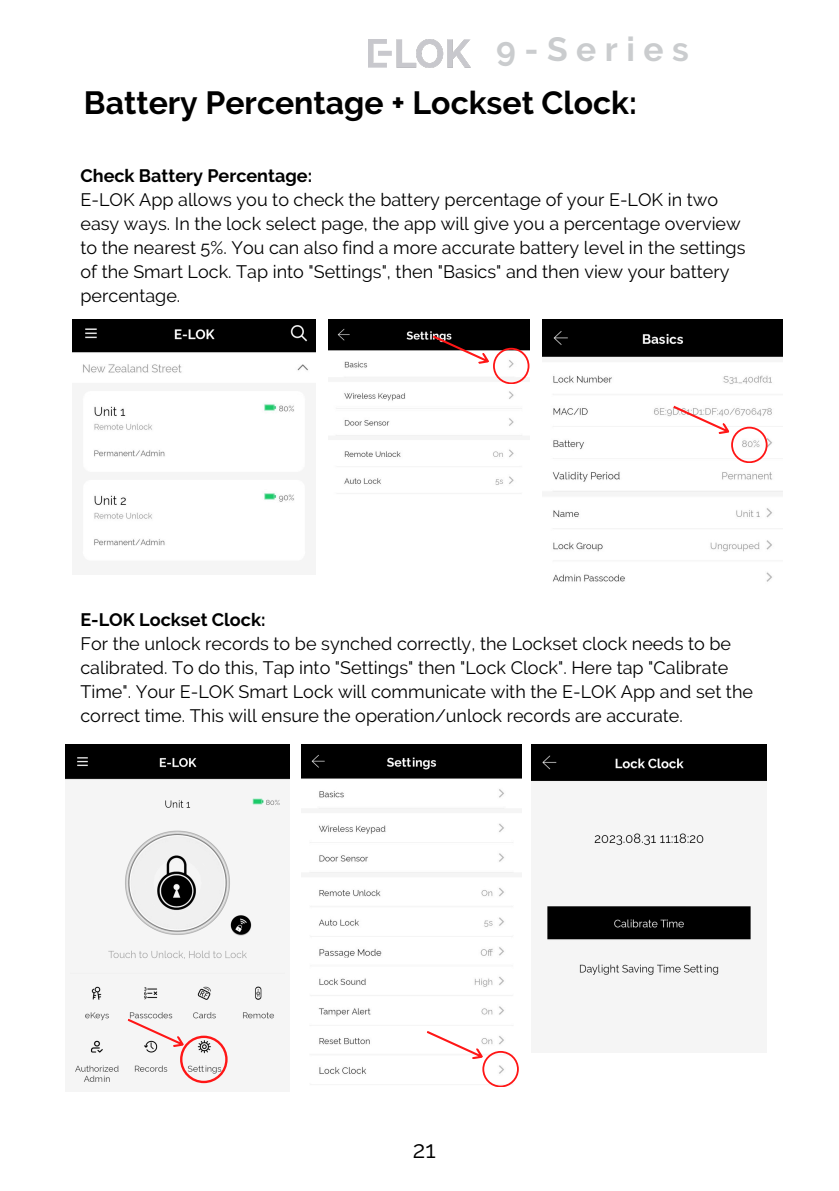
<style>
.page{position:relative;width:839px;height:1191px;background:#fff}
.page>*{position:absolute;margin:0;border:0;box-sizing:border-box;transform-origin:0 0}
.t1{font:700 33.6px "Raleway";letter-spacing:.255em;color:#caccce}
.t2{font:700 32px "Raleway";color:#000}
.t3{font:24px "Raleway";color:#000}
.t4{font:18px/24px "Raleway";color:#000}
.t5{font:700 18px "Raleway";color:#000}
</style>
<div class="page">
<img style="left:368px;top:39px;width:102px;height:29px">
<img style="left:329px;top:319px;width:201px;height:175px">
<svg style="left:432px;top:335px;width:97px;height:49px"></svg>
<img style="left:72px;top:319px;width:243px;height:227px">
<img style="left:542px;top:319px;width:240px;height:263px">
<svg style="left:673px;top:406px;width:94px;height:57px"></svg>
<img style="left:66px;top:745px;width:223px;height:339px">
<svg style="left:127px;top:1019px;width:100px;height:64px"></svg>
<img style="left:301px;top:745px;width:220px;height:330px">
<svg style="left:426px;top:1031px;width:92px;height:56px"></svg>
<img style="left:531px;top:745px;width:235px;height:231px">
<p class="t1" style="left:496px;top:30px;width:194px">9-Series</p>
<h1 class="t2" style="left:84px;top:84px;width:554px">Battery Percentage + Lockset Clock:</h1>
<h1 class="t5" style="left:80px;top:165px;width:233px">Check Battery Percentage:</h1>
<p class="t4" style="left:80px;top:187px;width:666px">E-LOK App allows you to check the battery percentage of your E-LOK in two easy ways. In the lock select page, the app will give you a percentage overview to the nearest 5%. You can also find a more accurate battery level in the settings of the Smart Lock. Tap into "Settings", then "Basics" and then view your battery percentage.</p>
<p class="t5" style="left:80px;top:609px;width:187px">E-LOK Lockset Clock:</p>
<p class="t4" style="left:80px;top:632px;width:674px">For the unlock records to be synched correctly, the Lockset clock needs to be calibrated. To do this, Tap into "Settings" then "Lock Clock". Here tap "Calibrate Time". Your E-LOK Smart Lock will communicate with the E-LOK App and set the correct time. This will ensure the operation/unlock records are accurate.</p>
<p class="t3" style="left:413px;top:1135px;width:24px">21</p>
</div>
